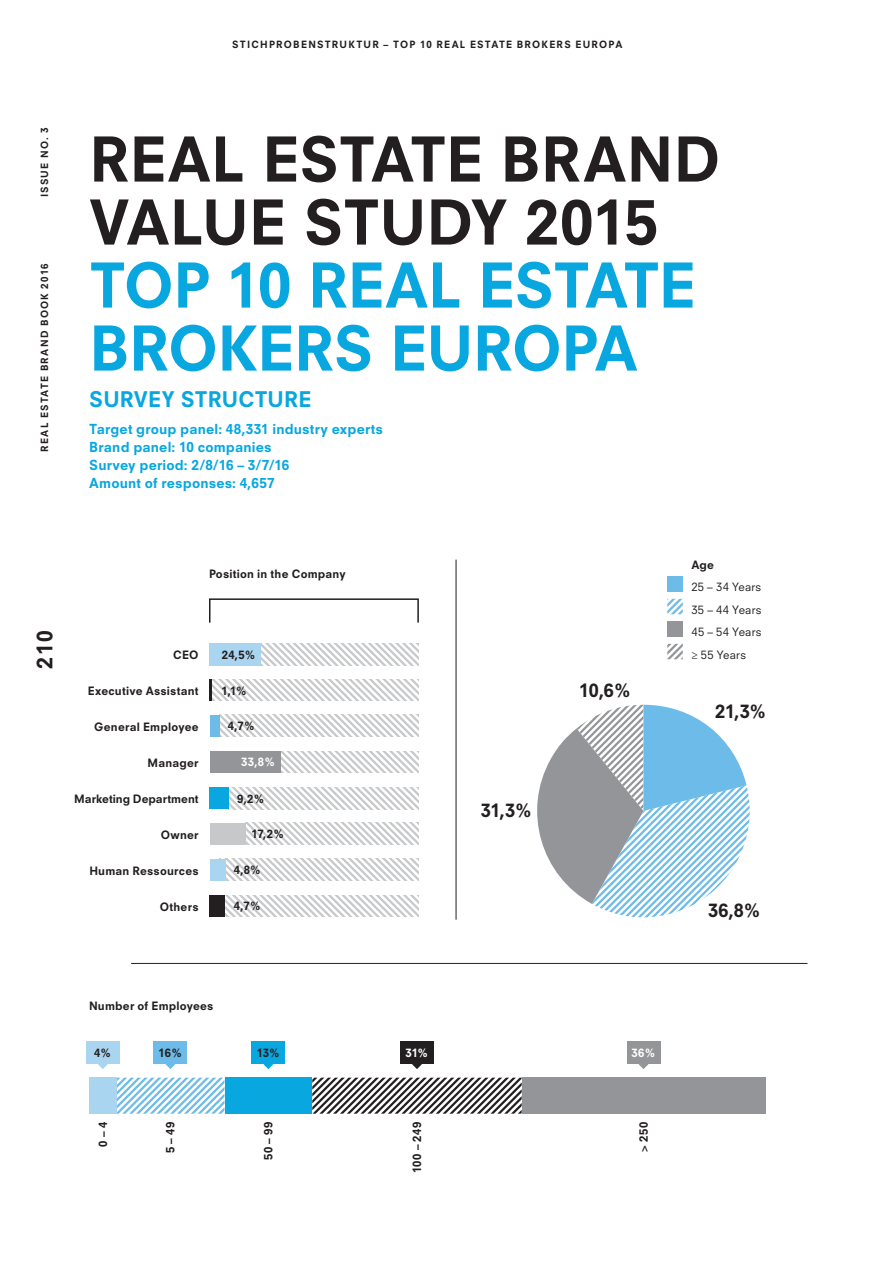
<style>
.page{position:relative;width:893px;height:1263px;background:#fff}
.page>*{position:absolute;margin:0;border:0;box-sizing:border-box;transform-origin:0 0}
.t1{font:800 60px/63px "Neuzeit SLT Std";color:#231f20}
.t2{font:800 60px/63px "Neuzeit SLT Std";letter-spacing:-.01em;color:#08a7e0}
.t3{font:800 21px "Neuzeit SLT Std";letter-spacing:.005em;color:#08a7e0}
.Paginierung{font:800 21px "Neuzeit SLT Std";color:#231f20}
.BU__Marginalien{font:800 18px "Neuzeit SLT Std";letter-spacing:-.015em;color:#231f20}
.t4{font:800 13.5px "Neuzeit SLT Std";letter-spacing:.01em;color:#08a7e0}
.BU__Marginalien-2{font:800 11.25px "Neuzeit SLT Std";letter-spacing:.02em;color:#231f20}
.BU__Marginalien-3{font:11.25px "Neuzeit SLT Std";letter-spacing:.025em;color:#231f20}
.BU__Marginalien-4{font:800 11.25px "Neuzeit SLT Std";color:#231f20}
.BU__Marginalien-5{font:800 11.25px "Neuzeit SLT Std";color:#fff}
.Kolumnentitel{font:800 9.75px "Neuzeit SLT Std";letter-spacing:.125em;color:#231f20}
</style>
<div class="page">
<svg style="left:261px;top:643px;width:158px;height:23px"></svg>
<svg style="left:212px;top:679px;width:207px;height:22px"></svg>
<svg style="left:220px;top:715px;width:199px;height:21px"></svg>
<svg style="left:280px;top:751px;width:139px;height:22px"></svg>
<svg style="left:229px;top:787px;width:190px;height:22px"></svg>
<div style="left:210px;top:643px;width:51px;height:23px;background:#aad5f1"></div>
<div style="left:210px;top:715px;width:10px;height:21px;background:#6cbbe8"></div>
<div style="left:210px;top:751px;width:70px;height:22px;background:#939598"></div>
<div style="left:210px;top:787px;width:19px;height:22px;background:#08a7e0"></div>
<hr style="left:210px;top:679px;width:2px;height:22px;background:#231f20">
<div style="left:209px;top:598px;width:210px;height:25px;border:2px solid #231f20"></div>
<svg style="left:246px;top:823px;width:173px;height:21px"></svg>
<svg style="left:225px;top:859px;width:194px;height:21px"></svg>
<svg style="left:225px;top:895px;width:194px;height:22px"></svg>
<div style="left:210px;top:859px;width:15px;height:21px;background:#aad5f1"></div>
<div style="left:210px;top:895px;width:15px;height:22px;background:#231f20"></div>
<div style="left:210px;top:823px;width:36px;height:21px;background:#c7c8ca"></div>
<hr style="left:456px;top:560px;width:1px;height:360px;background:#231f20">
<div style="left:522px;top:1078px;width:243px;height:36px;background:#939598"></div>
<svg style="left:312px;top:1078px;width:210px;height:36px"></svg>
<div style="left:224px;top:1078px;width:88px;height:36px;background:#08a7e0"></div>
<svg style="left:116px;top:1078px;width:108px;height:36px"></svg>
<div style="left:89px;top:1078px;width:27px;height:36px;background:#aad5f1"></div>
<div style="left:86px;top:1041px;width:33px;height:23px;background:#aad5f1"></div>
<svg style="left:98px;top:1064px;width:10px;height:5px"></svg>
<div style="left:154px;top:1041px;width:33px;height:23px;background:#6cbbe8"></div>
<svg style="left:166px;top:1064px;width:9px;height:5px"></svg>
<div style="left:252px;top:1041px;width:33px;height:23px;background:#08a7e0"></div>
<svg style="left:263px;top:1064px;width:10px;height:5px"></svg>
<div style="left:400px;top:1041px;width:33px;height:23px;background:#231f20"></div>
<svg style="left:412px;top:1064px;width:10px;height:5px"></svg>
<div style="left:400px;top:1042px;width:34px;height:22px;background:#231f20"></div>
<div style="left:627px;top:1041px;width:33px;height:23px;background:#939598"></div>
<svg style="left:639px;top:1064px;width:9px;height:5px"></svg>
<svg style="left:667px;top:599px;width:16px;height:15px"></svg>
<div style="left:667px;top:576px;width:16px;height:16px;background:#6cbbe8"></div>
<div style="left:667px;top:621px;width:16px;height:16px;background:#939598"></div>
<svg style="left:667px;top:644px;width:16px;height:15px"></svg>
<hr style="left:131px;top:963px;width:676px;height:1px;background:#231f20">
<svg style="left:537px;top:705px;width:213px;height:213px"></svg>
<p class="Kolumnentitel" style="left:232px;top:39px;width:392px">STICHPROBENSTRUKTUR – TOP 10 REAL ESTATE BROKERS EUROPA</p>
<p class="Kolumnentitel" style="left:39px;top:197px;width:71px;rotate:-90deg">ISSUE NO. 3</p>
<p class="Kolumnentitel" style="left:39px;top:452px;width:190px;rotate:-90deg">REAL ESTATE BRAND BOOK 2016</p>
<h1 class="t1" style="left:89px;top:128px;width:632px">REAL ESTATE BRAND<br>VALUE STUDY 2015</h1>
<h1 class="t2" style="left:89px;top:254px;width:608px">TOP 10 REAL ESTATE<br>BROKERS EUROPA</h1>
<h4 class="t3" style="left:89px;top:386px;width:223px">SURVEY STRUCTURE</h4>
<h5 class="t4" style="left:89px;top:420px;width:295px">Target group panel: 48,331 industry experts</h5>
<h5 class="t4" style="left:89px;top:438px;width:184px">Brand panel: 10 companies</h5>
<h5 class="t4" style="left:89px;top:456px;width:202px">Survey period: 2/8/16 – 3/7/16</h5>
<h5 class="t4" style="left:89px;top:474px;width:187px">Amount of responses: 4,657</h5>
<p class="Paginierung" style="left:32px;top:669px;width:40px;rotate:-90deg">210</p>
<p class="BU__Marginalien-2" style="left:209px;top:567px;width:138px">Position in the Company</p>
<p class="BU__Marginalien-2" style="left:173px;top:648px;width:27px">CEO</p>
<p class="BU__Marginalien-2" style="left:88px;top:684px;width:112px">Executive Assistant</p>
<p class="BU__Marginalien-2" style="left:94px;top:720px;width:106px">General Employee</p>
<p class="BU__Marginalien-2" style="left:148px;top:756px;width:53px">Manager</p>
<p class="BU__Marginalien-4" style="left:74px;top:792px;width:126px">Marketing Department</p>
<p class="BU__Marginalien-2" style="left:161px;top:828px;width:39px">Owner</p>
<p class="BU__Marginalien-2" style="left:89px;top:864px;width:111px">Human Ressources</p>
<p class="BU__Marginalien-2" style="left:160px;top:900px;width:40px">Others</p>
<p class="BU__Marginalien-2" style="left:222px;top:648px;width:35px">24,5%</p>
<p class="BU__Marginalien-2" style="left:221px;top:683px;width:27px">1,1%</p>
<p class="BU__Marginalien-2" style="left:228px;top:719px;width:29px">4,7%</p>
<p class="BU__Marginalien-5" style="left:241px;top:755px;width:36px">33,8%</p>
<p class="BU__Marginalien-2" style="left:237px;top:791px;width:29px">9,2%</p>
<p class="BU__Marginalien-2" style="left:251px;top:827px;width:34px">17,2%</p>
<p class="BU__Marginalien-2" style="left:234px;top:863px;width:29px">4,8%</p>
<p class="BU__Marginalien-2" style="left:234px;top:899px;width:29px">4,7%</p>
<p class="BU__Marginalien" style="left:481px;top:799px;width:53px">31,3%</p>
<p class="BU__Marginalien" style="left:579px;top:679px;width:54px">10,6%</p>
<p class="BU__Marginalien-2" style="left:691px;top:558px;width:24px">Age</p>
<p class="BU__Marginalien-3" style="left:691px;top:580px;width:71px">25 – 34 Years</p>
<p class="BU__Marginalien-3" style="left:691px;top:603px;width:72px">35 – 44 Years</p>
<p class="BU__Marginalien-3" style="left:691px;top:625px;width:72px">45 – 54 Years</p>
<p class="BU__Marginalien-3" style="left:691px;top:648px;width:56px">≥ 55 Years</p>
<p class="BU__Marginalien" style="left:715px;top:701px;width:53px">21,3%</p>
<p class="BU__Marginalien" style="left:708px;top:899px;width:55px">36,8%</p>
<p class="BU__Marginalien-2" style="left:89px;top:999px;width:126px">Number of Employees</p>
<p class="BU__Marginalien-2" style="left:94px;top:1046px;width:19px">4%</p>
<p class="BU__Marginalien-2" style="left:159px;top:1046px;width:25px">16%</p>
<p class="BU__Marginalien-2" style="left:257px;top:1046px;width:25px">13%</p>
<p class="BU__Marginalien-5" style="left:405px;top:1046px;width:25px">31%</p>
<p class="BU__Marginalien-5" style="left:631px;top:1046px;width:26px">36%</p>
<p class="BU__Marginalien-2" style="left:96px;top:1146px;width:26px;rotate:-90deg">0 – 4</p>
<p class="BU__Marginalien-2" style="left:164px;top:1153px;width:33px;rotate:-90deg">5 – 49</p>
<p class="BU__Marginalien-2" style="left:262px;top:1160px;width:39px;rotate:-90deg">50 – 99</p>
<p class="BU__Marginalien-2" style="left:410px;top:1173px;width:52px;rotate:-90deg">100 – 249</p>
<p class="BU__Marginalien-2" style="left:637px;top:1152px;width:31px;rotate:-90deg">&gt; 250</p>
</div>
